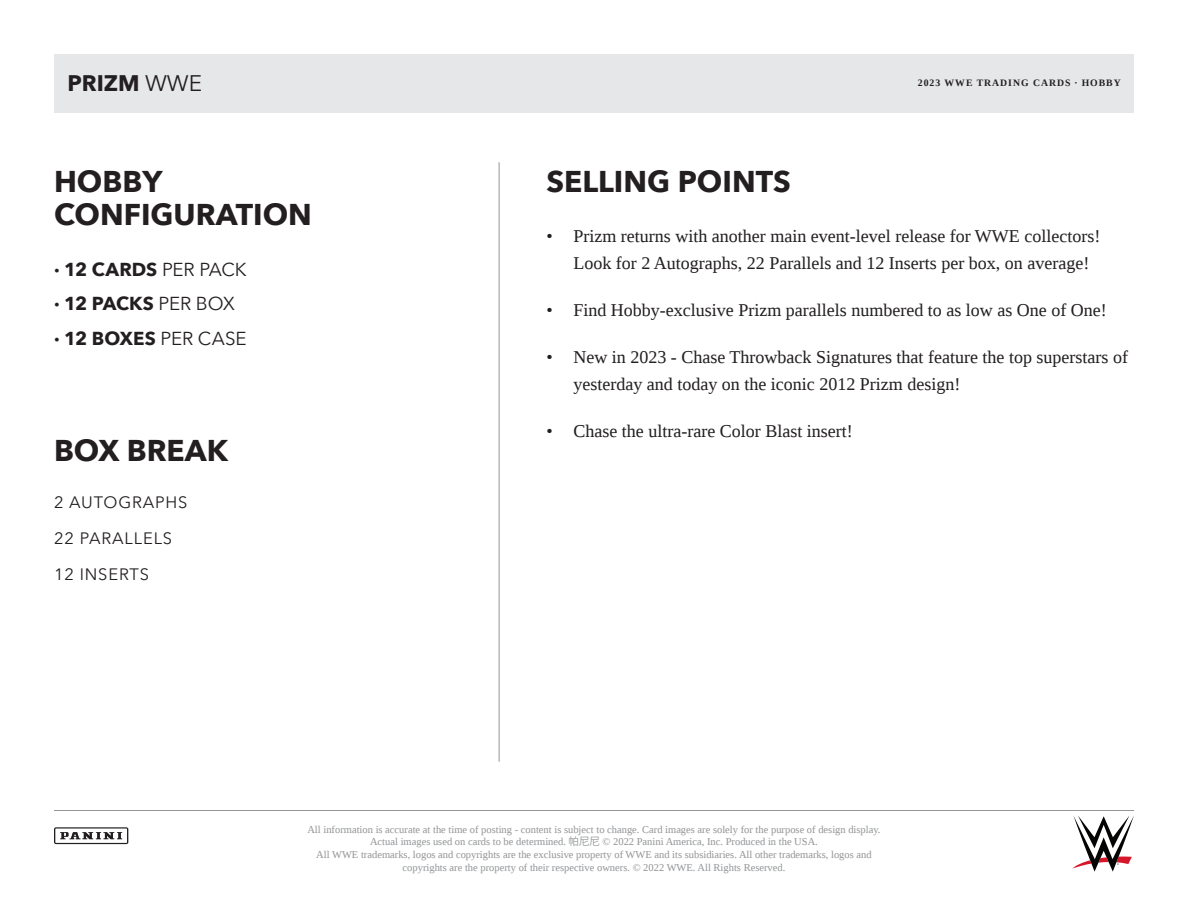
<style>
.page{position:relative;width:1188px;height:918px;background:#fff}
.page>*{position:absolute;margin:0;border:0;box-sizing:border-box;transform-origin:0 0}
.t1{font:700 30px "Avenir Next";color:#231f20}
.t2{font:700 22.5px "Avenir Next";color:#231f20}
.t3{font:700 18.75px "Avenir Next";letter-spacing:-.005em;color:#231f20}
.t4{font:18px/27px "Liberation Serif";color:#231f20}
.t5{font:16.5px "Avenir Next";letter-spacing:.05em;color:#231f20}
.t6{font:10.5px/12.6px "Liberation Serif";color:#939598;text-align:center}
.t7{font:700 9.75px "Liberation Serif";letter-spacing:.1em;color:#231f20}
.s1{font-weight:400}
.s2{font-family:"Koz Go Pr 6 N"}
</style>
<div class="page">
<hr style="left:54px;top:810px;width:1080px;height:1px;background:#939598">
<svg style="left:54px;top:827px;width:74px;height:17px"></svg>
<svg style="left:1072px;top:815px;width:62px;height:57px"></svg>
<hr style="left:499px;top:162px;width:1px;height:600px;background:#939598">
<div style="left:54px;top:54px;width:1080px;height:58px;background:#e6e7e9"></div>
<p class="t2" style="left:68px;top:64px;width:136px">PRIZM <span class="s1">WWE</span></p>
<p class="t7" style="left:918px;top:77px;width:204px">2023 WWE TRADING CARDS · HOBBY</p>
<p class="t1" style="left:54px;top:156px;width:110px">HOBBY</p>
<p class="t1" style="left:546px;top:156px;width:246px">SELLING POINTS</p>
<p class="t1" style="left:54px;top:189px;width:259px">CONFIGURATION</p>
<p class="t3" style="left:54px;top:253px;width:194px">· 12 CARDS <span class="s1">PER PACK</span></p>
<p class="t3" style="left:54px;top:287px;width:183px">· 12 PACKS <span class="s1">PER BOX</span></p>
<p class="t3" style="left:54px;top:322px;width:194px">· 12 BOXES <span class="s1">PER CASE</span></p>
<p class="t4" style="left:573px;top:222px;width:528px;text-indent:-27px">• Prizm returns with another main event-level release for WWE collectors!<br>Look for 2 Autographs, 22 Parallels and 12 Inserts per box, on average!</p>
<p class="t4" style="left:546px;top:296px;width:562px">• Find Hobby-exclusive Prizm parallels numbered to as low as One of One!</p>
<p class="t4" style="left:573px;top:344px;width:556px;text-indent:-27px">• New in 2023 - Chase Throwback Signatures that feature the top superstars of yesterday and today on the iconic 2012 Prizm design!</p>
<p class="t4" style="left:546px;top:418px;width:308px">• Chase the ultra-rare Color Blast insert!</p>
<p class="t1" style="left:54px;top:425px;width:176px">BOX BREAK</p>
<p class="t5" style="left:54px;top:492px;width:135px">2 AUTOGRAPHS</p>
<p class="t5" style="left:54px;top:528px;width:120px">22 PARALLELS</p>
<p class="t5" style="left:54px;top:564px;width:97px">12 INSERTS</p>
<p class="t6" style="left:307px;top:823px;width:575px">All information is accurate at the time of posting - content is subject to change. Card images are solely for the purpose of design display.<br>Actual images used on cards to be determined. <span class="s2">帕尼尼</span> © 2022 Panini America, Inc. Produced in the USA.<br>All WWE trademarks, logos and copyrights are the exclusive property of WWE and its subsidiaries. All other trademarks, logos and copyrights are the property of their respective owners. © 2022 WWE. All Rights Reserved.</p>
</div>
